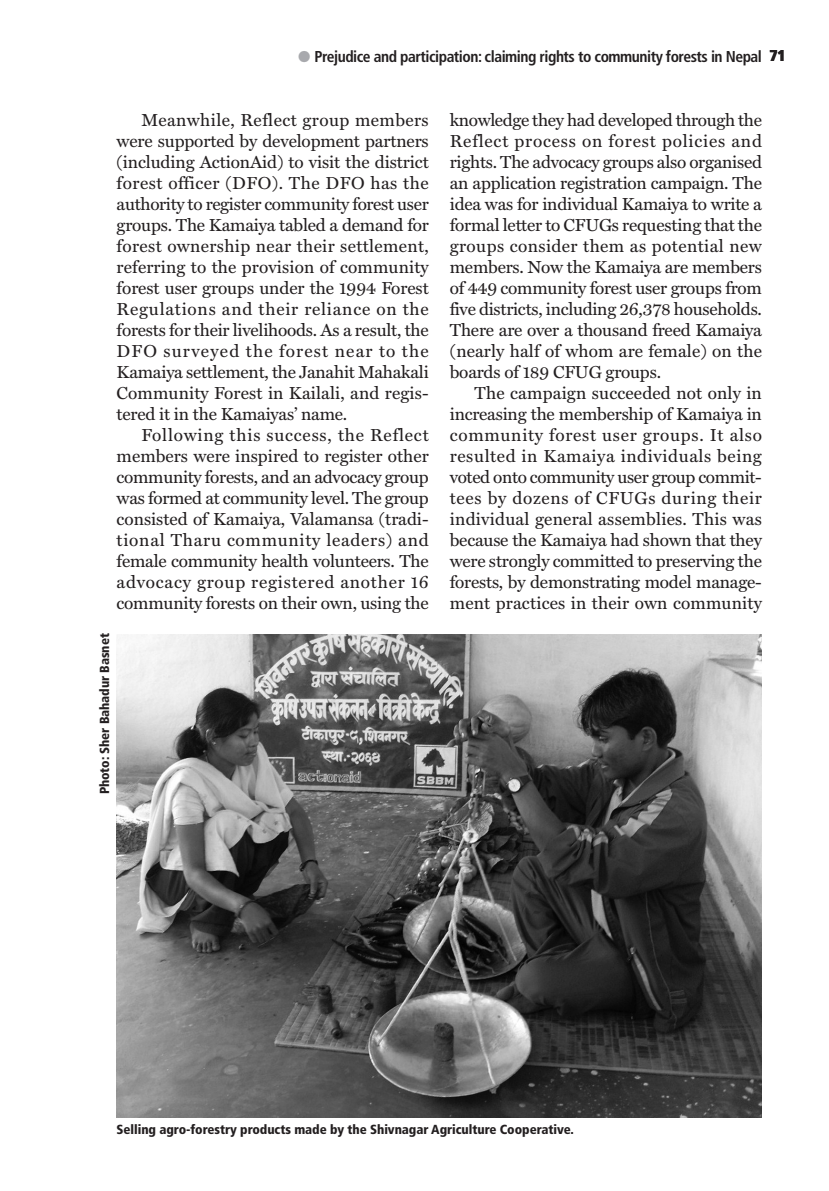
<style>
.page{position:relative;width:829px;height:1191px;background:#fff}
.page>*{position:absolute;margin:0;border:0;box-sizing:border-box;transform-origin:0 0}
.t1{font:17.5px/21px "Miller Text";letter-spacing:.005em;color:#231f20;text-align:justify}
.t2{font:700 condensed 15.75px "Frutiger LT Std";letter-spacing:-.03em;color:#231f20}
.t3{font:900 condensed 13.12px "Frutiger LT Std";letter-spacing:-.005em;color:#231f20}
.s1{color:#a8a9ad}
.s2{font-weight:900}
</style>
<div class="page">
<img style="left:117px;top:634px;width:644px;height:483px">
<p class="t2" style="left:298px;top:50px;width:489px"><span class="s1">●</span> Prejudice and participation: claiming rights to community forests in Nepal <span class="s2">71</span></p>
<p class="t1" style="left:117px;top:109px;width:313px;text-indent:25px">Meanwhile, Reflect group members were supported by development partners (including ActionAid) to visit the district forest officer (DFO). The DFO has the authority to register community forest user groups. The Kamaiya tabled a demand for forest ownership near their settlement, referring to the provision of community forest user groups under the 1994 Forest Regulations and their reliance on the forests for their livelihoods. As a result, the DFO surveyed the forest near to the Kamaiya settlement, the Janahit Mahakali Community Forest in Kailali, and regis&shy;tered it in the Kamaiyas’ name.</p>
<p class="t1" style="left:117px;top:424px;width:313px;text-indent:25px">Following this success, the Reflect members were inspired to register other community forests, and an advocacy group was formed at community level. The group consisted of Kamaiya, Valamansa (tradi&shy;tional Tharu community leaders) and female community health volunteers. The advocacy group registered another 16 community forests on their own, using the</p>
<p class="t3" style="left:99px;top:794px;width:163px;rotate:-90deg">Photo: Sher Bahadur Basnet</p>
<p class="t1" style="left:450px;top:109px;width:313px">knowledge they had developed through the Reflect process on forest policies and rights. The advocacy groups also organised an application registration campaign. The idea was for individual Kamaiya to write a formal letter to CFUGs requesting that the groups consider them as potential new members. Now the Kamaiya are members of 449 community forest user groups from five districts, including 26,378 households.<br>There are over a thousand freed Kamaiya (nearly half of whom are female) on the boards of 189 CFUG groups.</p>
<p class="t1" style="left:450px;top:382px;width:313px;text-indent:25px">The campaign succeeded not only in increasing the membership of Kamaiya in community forest user groups. It also resulted in Kamaiya individuals being voted onto community user group commit&shy;tees by dozens of CFUGs during their individual general assemblies. This was because the Kamaiya had shown that they were strongly committed to preserving the forests, by demonstrating model manage&shy;ment practices in their own community</p>
<p class="t3" style="left:117px;top:1124px;width:458px">Selling agro-forestry products made by the Shivnagar Agriculture Cooperative.</p>
</div>
